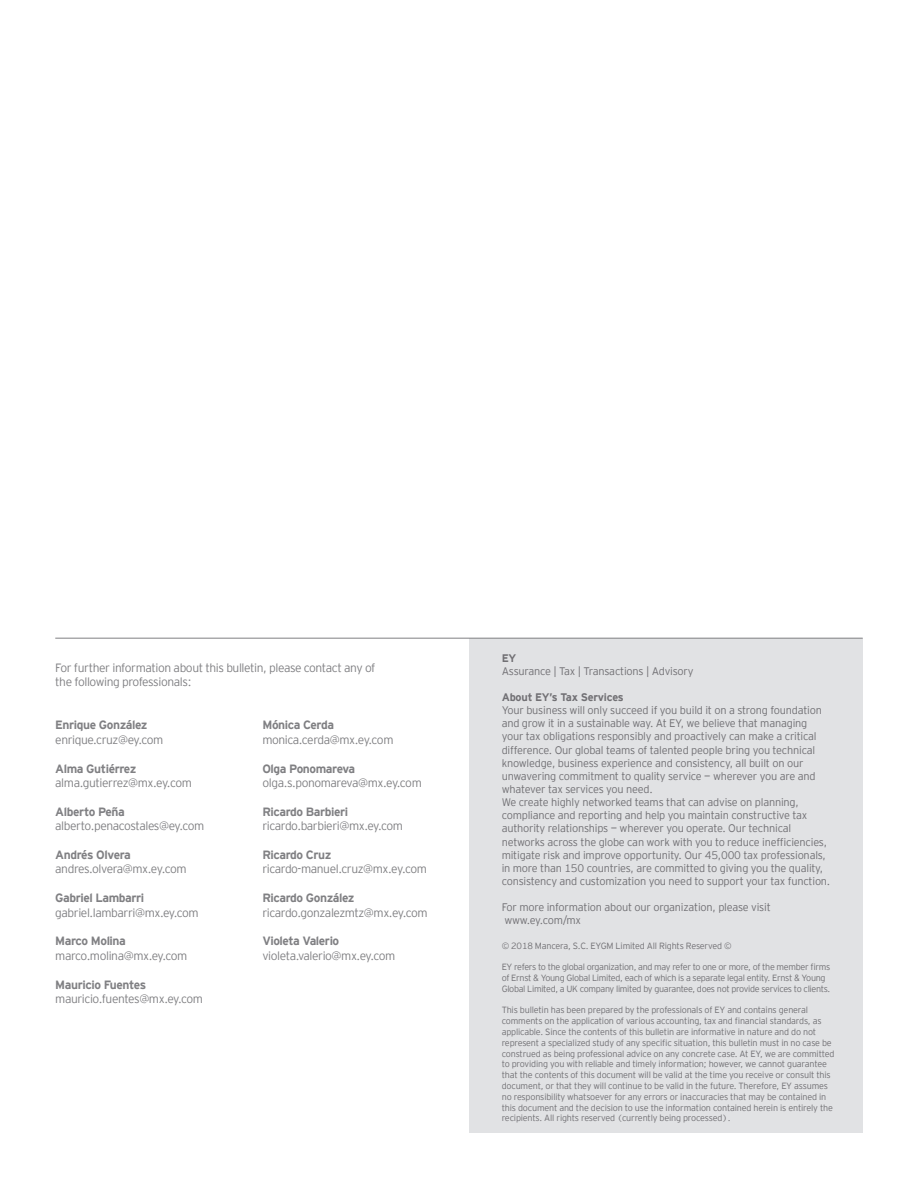
<style>
.page{position:relative;width:918px;height:1188px;background:#fff}
.page>*{position:absolute;margin:0;border:0;box-sizing:border-box;transform-origin:0 0}
.t1{font:300 12px/14.4px "EY Interstate";letter-spacing:-.035em;color:#808083}
.t2{font:700 12px "EY Interstate";letter-spacing:-.035em;color:#808083}
.t3{font:300 10.95px/13.2px "EY Interstate";letter-spacing:-.02em;color:#717074}
.t4{font:700 10.95px "EY Interstate";letter-spacing:-.02em;color:#717074}
.t5{font:300 9px/10.8px "EY Interstate";letter-spacing:-.02em;color:#717074}
</style>
<div class="page">
<div style="left:470px;top:638px;width:393px;height:495px;background:#e1e2e4"></div>
<hr style="left:55px;top:638px;width:808px;height:1px;background:#808083">
<p class="t1" style="left:55px;top:660px;width:322px">For further information about this bulletin, please contact any of the following professionals:</p>
<p class="t2" style="left:55px;top:719px;width:94px">Enrique González</p>
<p class="t1" style="left:55px;top:732px;width:110px">enrique.cruz@ey.com</p>
<p class="t2" style="left:55px;top:762px;width:83px">Alma Gutiérrez</p>
<p class="t1" style="left:55px;top:776px;width:138px">alma.gutierrez@mx.ey.com</p>
<p class="t2" style="left:55px;top:805px;width:71px">Alberto Peña</p>
<p class="t1" style="left:55px;top:819px;width:151px">alberto.penacostales@ey.com</p>
<p class="t2" style="left:55px;top:848px;width:77px">Andrés Olvera</p>
<p class="t1" style="left:55px;top:862px;width:133px">andres.olvera@mx.ey.com</p>
<p class="t2" style="left:55px;top:891px;width:90px">Gabriel Lambarri</p>
<p class="t1" style="left:55px;top:905px;width:145px">gabriel.lambarri@mx.ey.com</p>
<p class="t2" style="left:55px;top:935px;width:72px">Marco Molina</p>
<p class="t1" style="left:55px;top:948px;width:134px">marco.molina@mx.ey.com</p>
<p class="t2" style="left:55px;top:978px;width:92px">Mauricio Fuentes</p>
<p class="t1" style="left:55px;top:992px;width:149px">mauricio.fuentes@mx.ey.com</p>
<p class="t2" style="left:262px;top:719px;width:73px">Mónica Cerda</p>
<p class="t1" style="left:262px;top:732px;width:133px">monica.cerda@mx.ey.com</p>
<p class="t2" style="left:262px;top:762px;width:94px">Olga Ponomareva</p>
<p class="t1" style="left:262px;top:776px;width:161px">olga.s.ponomareva@mx.ey.com</p>
<p class="t2" style="left:262px;top:805px;width:87px">Ricardo Barbieri</p>
<p class="t1" style="left:262px;top:819px;width:142px">ricardo.barbieri@mx.ey.com</p>
<p class="t2" style="left:262px;top:848px;width:71px">Ricardo Cruz</p>
<p class="t1" style="left:262px;top:862px;width:166px">ricardo-manuel.cruz@mx.ey.com</p>
<p class="t2" style="left:262px;top:891px;width:94px">Ricardo González</p>
<p class="t1" style="left:262px;top:905px;width:167px">ricardo.gonzalezmtz@mx.ey.com</p>
<p class="t2" style="left:262px;top:935px;width:78px">Violeta Valerio</p>
<p class="t1" style="left:262px;top:948px;width:134px">violeta.valerio@mx.ey.com</p>
<p class="t4" style="left:502px;top:652px;width:16px">EY</p>
<p class="t3" style="left:502px;top:664px;width:193px">Assurance | Tax | Transactions | Advisory</p>
<p class="t4" style="left:502px;top:691px;width:124px">About EY’s Tax Services</p>
<p class="t3" style="left:502px;top:704px;width:322px">Your business will only succeed if you build it on a strong foundation and grow it in a sustainable way. At EY, we believe that managing your tax obligations responsibly and proactively can make a critical difference. Our global teams of talented people bring you technical knowledge, business experience and consistency, all built on our unwavering commitment to quality service — wherever you are and whatever tax services you need.</p>
<p class="t3" style="left:502px;top:796px;width:330px">We create highly networked teams that can advise on planning, compliance and reporting and help you maintain constructive tax authority relationships — wherever you operate. Our technical networks across the globe can work with you to reduce inefficiencies, mitigate risk and improve opportunity. Our 45,000 tax professionals, in more than 150 countries, are committed to giving you the quality, consistency and customization you need to support your tax function.</p>
<p class="t3" style="left:502px;top:901px;width:271px">For more information about our organization, please visit</p>
<p class="t3" style="left:504px;top:914px;width:78px">www.ey.com/mx</p>
<p class="t5" style="left:502px;top:940px;width:231px">© 2018 Mancera, S.C. EYGM Limited All Rights Reserved ©</p>
<p class="t5" style="left:502px;top:962px;width:330px">EY refers to the global organization, and may refer to one or more, of the member firms of Ernst &amp; Young Global Limited, each of which is a separate legal entity. Ernst &amp; Young<br>Global Limited, a UK company limited by guarantee, does not provide services to clients.</p>
<p class="t5" style="left:502px;top:1005px;width:334px">This bulletin has been prepared by the professionals of EY and contains general comments on the application of various accounting, tax and financial standards, as applicable. Since the contents of this bulletin are informative in nature and do not represent a specialized study of any specific situation, this bulletin must in no case be construed as being professional advice on any concrete case. At EY, we are committed to providing you with reliable and timely information; however, we cannot guarantee that the contents of this document will be valid at the time you receive or consult this document, or that they will continue to be valid in the future. Therefore, EY assumes no responsibility whatsoever for any errors or inaccuracies that may be contained in this document and the decision to use the information contained herein is entirely the recipients. All rights reserved (currently being processed).</p>
</div>
